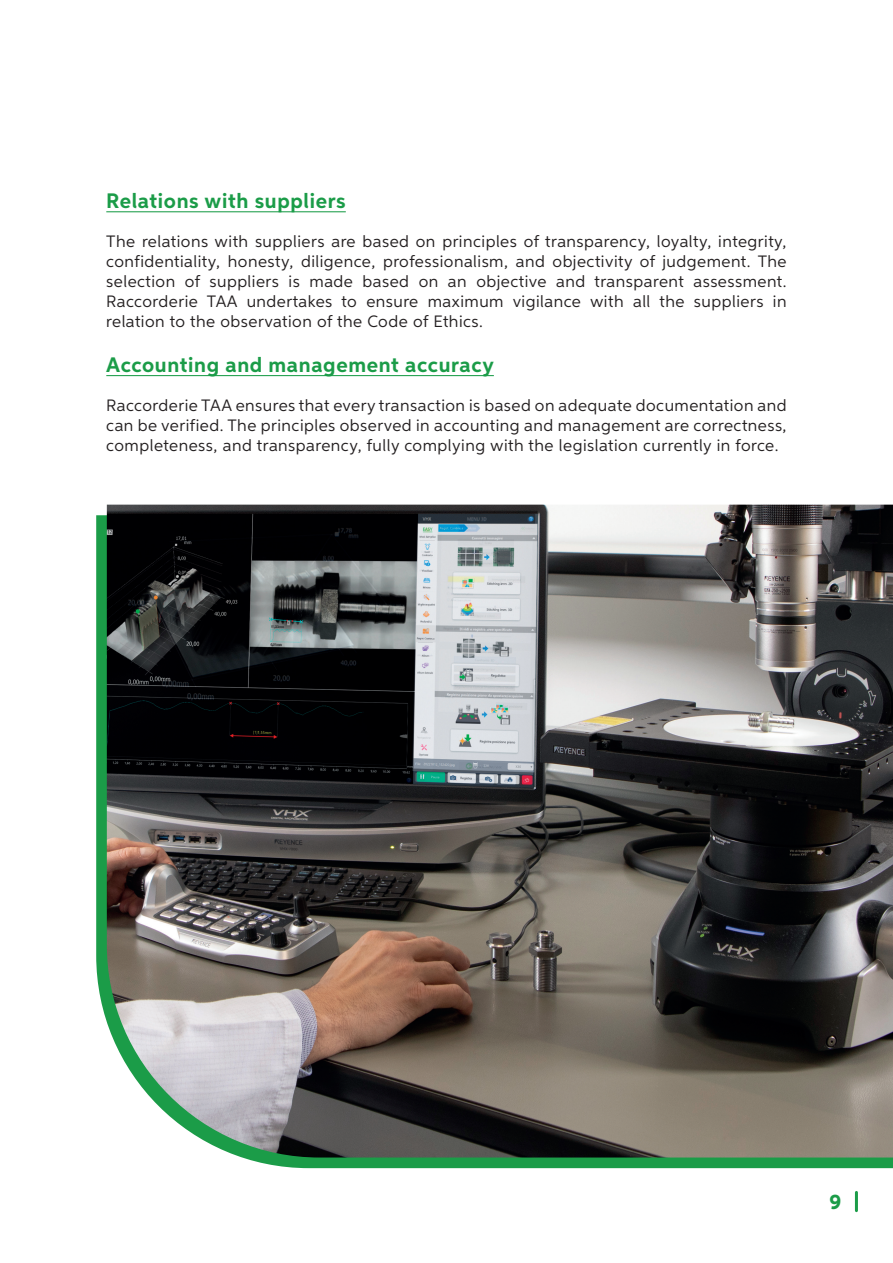
<style>
.page{position:relative;width:893px;height:1263px;background:#fff}
.page>*{position:absolute;margin:0;border:0;box-sizing:border-box;transform-origin:0 0}
.t1{font:700 21px "Neutro";letter-spacing:.03em;color:#1b9c48}
.t2{font:800 21px "Neutro";color:#1b9c48}
.t3{font:16.5px/19.8px "Neutro";letter-spacing:.03em;color:#231f20;text-align:justify}
</style>
<div class="page">
<hr style="left:855px;top:1192px;width:3px;height:19px;background:#1b9c48">
<svg style="left:96px;top:515px;width:797px;height:653px;fill:#1b9c48"></svg>
<hr style="left:106px;top:211px;width:240px;height:1px;background:#1b9c48">
<hr style="left:106px;top:375px;width:388px;height:1px;background:#1b9c48">
<img style="left:107px;top:505px;width:786px;height:652px">
<p class="t1" style="left:106px;top:188px;width:241px">Relations with suppliers</p>
<p class="t3" style="left:106px;top:231px;width:682px">The relations with suppliers are based on principles of transparency, loyalty, integrity, confidentiality, honesty, diligence, professionalism, and objectivity of judgement. The selection of suppliers is made based on an objective and transparent assessment.<br>Raccorderie TAA undertakes to ensure maximum vigilance with all the suppliers in relation to the observation of the Code of Ethics.</p>
<p class="t1" style="left:106px;top:351px;width:389px">Accounting and management accuracy</p>
<p class="t3" style="left:106px;top:395px;width:682px">Raccorderie TAA ensures that every transaction is based on adequate documentation and can be verified. The principles observed in accounting and management are correctness, completeness, and transparency, fully complying with the legislation currently in force.</p>
<p class="t2" style="left:829px;top:1188px;width:13px">9</p>
</div>
